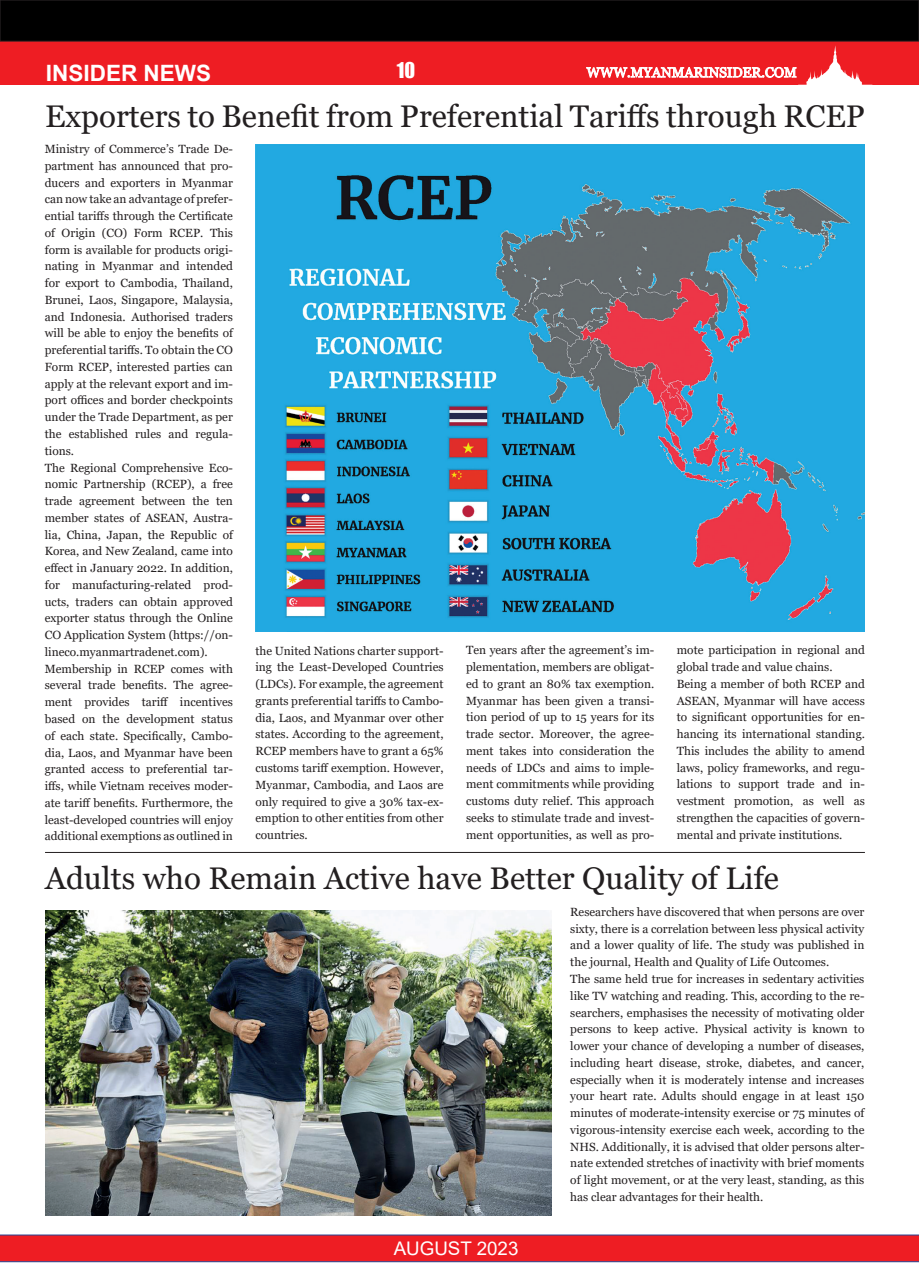
<style>
.page{position:relative;width:919px;height:1279px;background:#fff}
.page>*{position:absolute;margin:0;border:0;box-sizing:border-box;transform-origin:0 0}
.t1{font:31.25px "Georgia";color:#231f20}
.t2{font:700 22.5px "Arial";color:#fff}
.t3{font:20px "Impact";color:#fff}
.t4{font:18.75px "Arial";color:#fff}
.t5{font:11.88px/16.8px "Georgia";color:#231f20;text-align:justify}
</style>
<div class="page">
<div style="left:0;top:38px;width:797px;height:46px;background:#ee1d23"></div>
<div style="left:0;top:37px;width:797px;height:48px;border:1px solid #ee1d23"></div>
<div style="left:872px;top:38px;width:45px;height:46px;background:#ee1d23"></div>
<div style="left:871px;top:37px;width:47px;height:48px;border:1px solid #ee1d23"></div>
<div style="left:0;top:0;width:918px;height:41px;background:#000"></div>
<div style="left:0;top:0;width:918px;height:41px;border:1px solid #231f20"></div>
<svg style="left:458px;top:39px;width:422px;height:46px"></svg>
<svg style="left:0;top:1234px;width:918px;height:27px;background:#e6222b"></svg>
<hr style="left:45px;top:852px;width:819px;height:1px;background:#231f20">
<img style="left:255px;top:144px;width:609px;height:487px">
<img style="left:45px;top:910px;width:506px;height:305px">
<p class="t2" style="left:46px;top:57px;width:167px">INSIDER NEWS</p>
<h3 class="t3" style="left:396px;top:55px;width:20px">10</h3>
<p class="t1" style="left:45px;top:97px;width:820px">Exporters to Benefit from Preferential Tariffs through RCEP</p>
<p class="t5" style="left:45px;top:141px;width:189px">Ministry of Commerce’s Trade De&shy;partment has announced that pro&shy;ducers and exporters in Myanmar can now take an advantage of prefer&shy;ential tariffs through the Certificate of Origin (CO) Form RCEP. This form is available for products origi&shy;nating in Myanmar and intended for export to Cambodia, Thailand, Brunei, Laos, Singapore, Malaysia, and Indonesia. Authorised traders will be able to enjoy the benefits of preferential tariffs. To obtain the CO Form RCEP, interested parties can apply at the relevant export and im&shy;port offices and border checkpoints under the Trade Department, as per the established rules and regula&shy;tions.</p>
<p class="t5" style="left:45px;top:459px;width:189px">The Regional Comprehensive Eco&shy;nomic Partnership (RCEP), a free trade agreement between the ten member states of ASEAN, Austra&shy;lia, China, Japan, the Republic of Korea, and New Zealand, came into effect in January 2022. In addition, for manufacturing-related prod&shy;ucts, traders can obtain approved exporter status through the Online CO Application System (https://on&shy;lineco.myanmartradenet.com).</p>
<p class="t5" style="left:45px;top:660px;width:189px">Membership in RCEP comes with several trade benefits. The agree&shy;ment provides tariff incentives based on the development status of each state. Specifically, Cambo&shy;dia, Laos, and Myanmar have been granted access to preferential tar&shy;iffs, while Vietnam receives moder&shy;ate tariff benefits. Furthermore, the least-developed countries will enjoy additional exemptions as outlined in</p>
<p class="t5" style="left:255px;top:642px;width:189px">the United Nations charter support&shy;ing the Least-Developed Countries (LDCs). For example, the agreement grants preferential tariffs to Cambo&shy;dia, Laos, and Myanmar over other states. According to the agreement, RCEP members have to grant a 65% customs tariff exemption. However, Myanmar, Cambodia, and Laos are only required to give a 30% tax-ex&shy;emption to other entities from other countries.</p>
<p class="t5" style="left:466px;top:642px;width:189px">Ten years after the agreement’s im&shy;plementation, members are obligat&shy;ed to grant an 80% tax exemption.<br>Myanmar has been given a transi&shy;tion period of up to 15 years for its trade sector. Moreover, the agree&shy;ment takes into consideration the needs of LDCs and aims to imple&shy;ment commitments while providing customs duty relief. This approach seeks to stimulate trade and invest&shy;ment opportunities, as well as pro-</p>
<p class="t5" style="left:676px;top:642px;width:189px">mote participation in regional and global trade and value chains.</p>
<p class="t5" style="left:676px;top:675px;width:189px">Being a member of both RCEP and ASEAN, Myanmar will have access to significant opportunities for en&shy;hancing its international standing.<br>This includes the ability to amend laws, policy frameworks, and regu&shy;lations to support trade and in&shy;vestment promotion, as well as strengthen the capacities of govern&shy;mental and private institutions.</p>
<p class="t1" style="left:45px;top:859px;width:735px">Adults who Remain Active have Better Quality of Life</p>
<h3 class="t4" style="left:393px;top:1234px;width:126px">AUGUST 2023</h3>
<p class="t5" style="left:570px;top:903px;width:295px">Researchers have discovered that when persons are over sixty, there is a correlation between less physical activity and a lower quality of life. The study was published in the journal, Health and Quality of Life Outcomes.</p>
<p class="t5" style="left:570px;top:970px;width:295px">The same held true for increases in sedentary activities like TV watching and reading. This, according to the re&shy;searchers, emphasises the necessity of motivating older persons to keep active. Physical activity is known to lower your chance of developing a number of diseases, including heart disease, stroke, diabetes, and cancer, especially when it is moderately intense and increases your heart rate. Adults should engage in at least 150 minutes of moderate-intensity exercise or 75 minutes of vigorous-intensity exercise each week, according to the NHS. Additionally, it is advised that older persons alter&shy;nate extended stretches of inactivity with brief moments of light movement, or at the very least, standing, as this has clear advantages for their health.</p>
</div>
